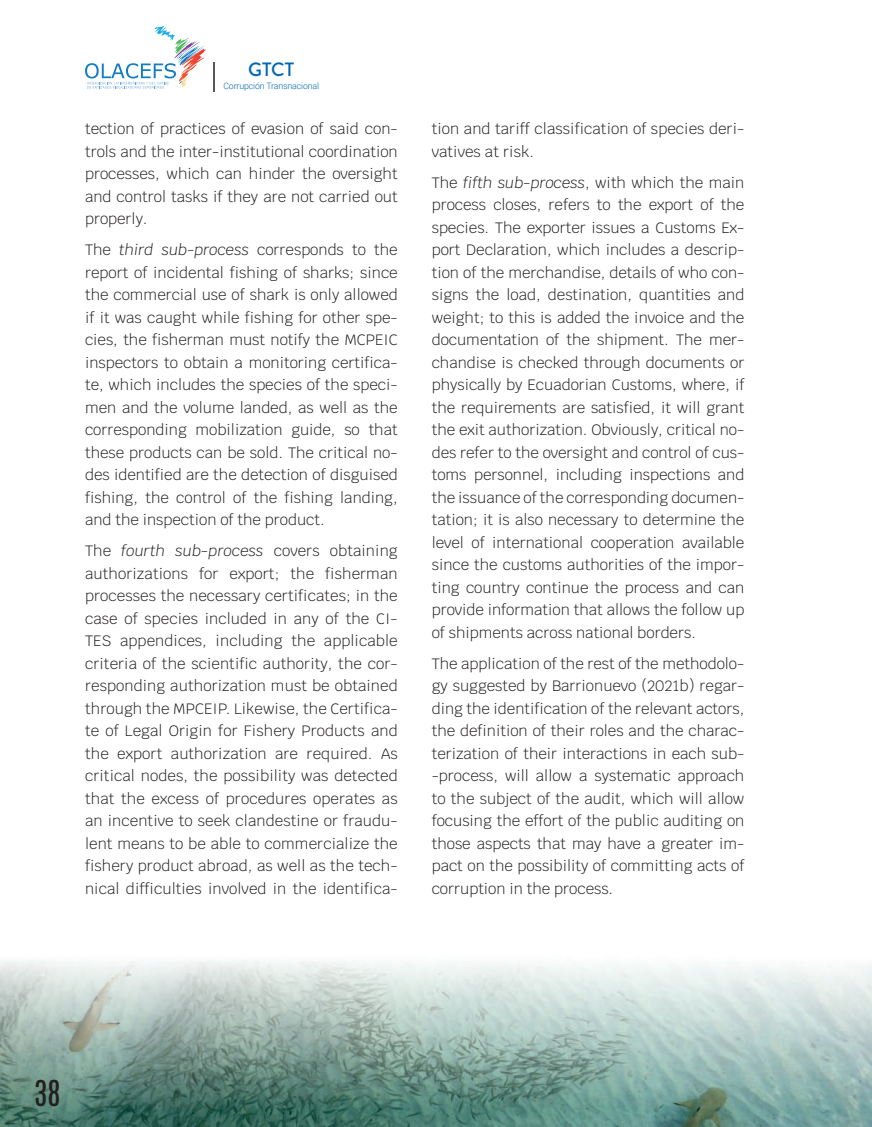
<style>
.page{position:relative;width:872px;height:1127px;background:#fff}
.page>*{position:absolute;margin:0;border:0;box-sizing:border-box;transform-origin:0 0}
.t1{font:30px "Antonio";color:#231f20}
.t2{font:500 19.2px "Brandon Grotesque";color:#0167b4}
.t3{font:300 15px/22.5px "Krub";color:#231f20;text-align:justify}
.t4{font:300 8.85px "Roboto";letter-spacing:-.02em;color:#0167b4}
.s1{font-style:italic}
</style>
<div class="page">
<img style="left:0;top:961px;width:872px;height:166px">
<svg style="left:85px;top:26px;width:121px;height:63px"></svg>
<svg style="left:213px;top:62px;width:1px;height:29px"></svg>
<p class="t2" style="left:248px;top:57px;width:47px">GTCT</p>
<p class="t4" style="left:223px;top:80px;width:97px">Corrupción Transnacional</p>
<p class="t3" style="left:85px;top:118px;width:314px">tection of practices of evasion of said con&shy;trols and the inter-institutional coordination processes, which can hinder the oversight and control tasks if they are not carried out properly.</p>
<p class="t3" style="left:85px;top:239px;width:314px">The <span class="s1">third sub-process</span> corresponds to the report of incidental fishing of sharks; since the commercial use of shark is only allowed if it was caught while fishing for other spe&shy;cies, the fisherman must notify the MCPEIC inspectors to obtain a monitoring certifica&shy;te, which includes the species of the speci&shy;men and the volume landed, as well as the corresponding mobilization guide, so that these products can be sold. The critical no&shy;des identified are the detection of disguised fishing, the control of the fishing landing, and the inspection of the product.</p>
<p class="t3" style="left:85px;top:540px;width:314px">The <span class="s1">fourth sub-process</span> covers obtaining authorizations for export; the fisherman processes the necessary certificates; in the case of species included in any of the CI-TES appendices, including the applicable criteria of the scientific authority, the cor&shy;responding authorization must be obtained through the MPCEIP. Likewise, the Certifica&shy;te of Legal Origin for Fishery Products and the export authorization are required. As critical nodes, the possibility was detected that the excess of procedures operates as an incentive to seek clandestine or fraudu&shy;lent means to be able to commercialize the fishery product abroad, as well as the tech&shy;nical difficulties involved in the identifica-</p>
<p class="t3" style="left:432px;top:118px;width:314px">tion and tariff classification of species deri&shy;vatives at risk.</p>
<p class="t3" style="left:432px;top:171px;width:314px">The <span class="s1">fifth sub-process</span>, with which the main process closes, refers to the export of the species. The exporter issues a Customs Ex&shy;port Declaration, which includes a descrip&shy;tion of the merchandise, details of who con&shy;signs the load, destination, quantities and weight; to this is added the invoice and the documentation of the shipment. The mer&shy;chandise is checked through documents or physically by Ecuadorian Customs, where, if the requirements are satisfied, it will grant the exit authorization. Obviously, critical no&shy;des refer to the oversight and control of cus&shy;toms personnel, including inspections and the issuance of the corresponding documen&shy;tation; it is also necessary to determine the level of international cooperation available since the customs authorities of the impor&shy;ting country continue the process and can provide information that allows the follow up of shipments across national borders.</p>
<p class="t3" style="left:432px;top:652px;width:314px">The application of the rest of the methodolo&shy;gy suggested by Barrionuevo (2021b) regar&shy;ding the identification of the relevant actors, the definition of their roles and the charac&shy;terization of their interactions in each sub--process, will allow a systematic approach to the subject of the audit, which will allow focusing the effort of the public auditing on those aspects that may have a greater im&shy;pact on the possibility of committing acts of corruption in the process.</p>
<h1 class="t1" style="left:34px;top:1071px;width:28px">38</h1>
</div>
